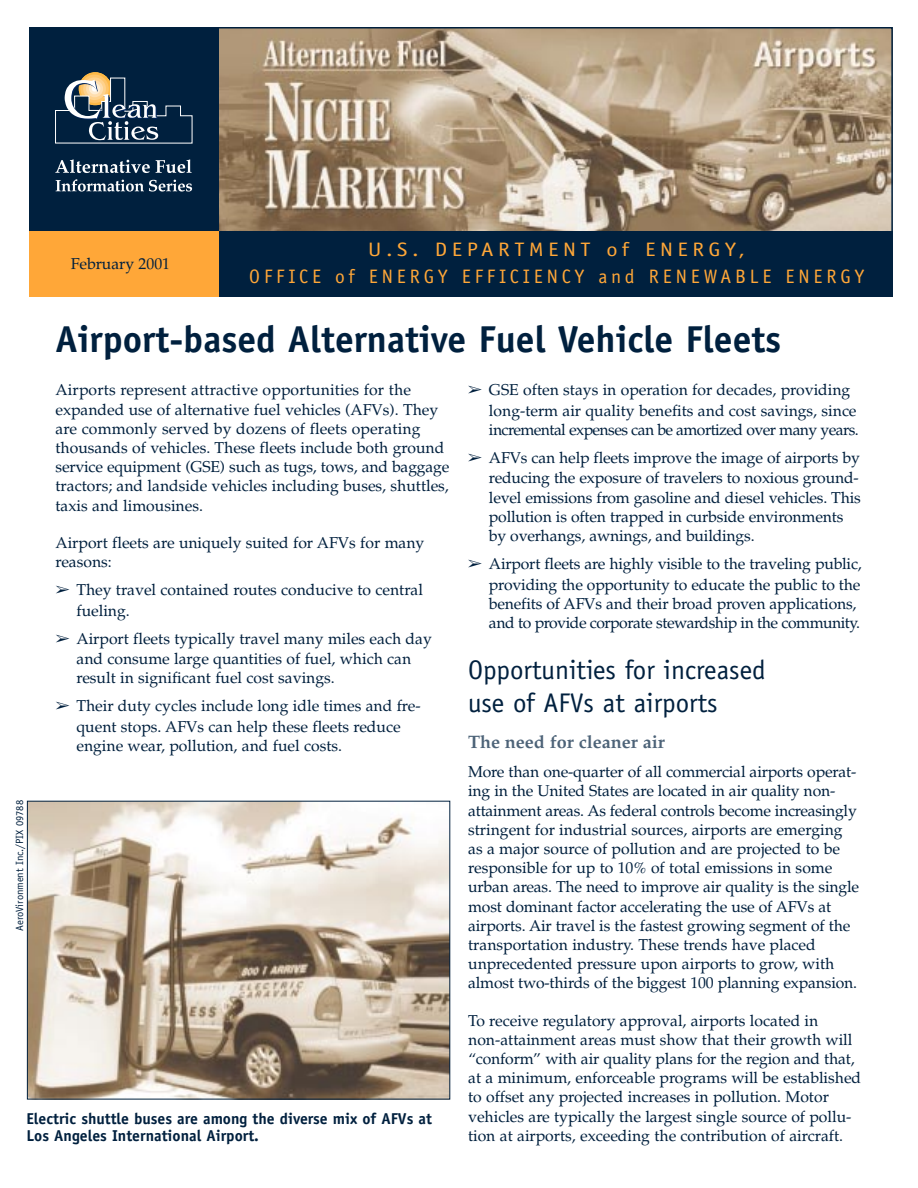
<style>
.page{position:relative;width:918px;height:1188px;background:#fff}
.page>*{position:absolute;margin:0;border:0;box-sizing:border-box;transform-origin:0 0}
.t1{font:700 37.5px "Officina Sans";color:#00203e}
.t2{font:27px/32.4px "Officina Sans";color:#00203e}
.t3{font:19.5px/27px "Officina Sans";letter-spacing:.2em;color:#ffa738;text-align:center;scale:1.15 1}
.t4{font:700 18px "Palatino";color:#4d6378}
.t5{font:15.75px/19.2px "Palatino";color:#00203e}
.t6{font:700 15.75px/16.5px "Officina Sans";color:#00203e}
.t7{font:10.5px "Officina Sans";color:#00203e}
</style>
<div class="page">
<img style="left:219px;top:30px;width:671px;height:200px">
<div style="left:190px;top:27px;width:703px;height:206px;border:2px solid #00203e"></div>
<div style="left:30px;top:27px;width:189px;height:213px;background:#00203e"></div>
<svg style="left:55px;top:72px;width:138px;height:72px"></svg>
<svg style="left:55px;top:159px;width:95px;height:14px"></svg>
<svg style="left:156px;top:159px;width:36px;height:14px"></svg>
<svg style="left:56px;top:179px;width:136px;height:13px"></svg>
<div style="left:219px;top:231px;width:674px;height:65px;background:#00203e"></div>
<div style="left:30px;top:231px;width:189px;height:65px;background:#ffa738"></div>
<img style="left:29px;top:803px;width:419px;height:294px">
<p class="t5" style="left:71px;top:256px;width:101px">February 2001</p>
<p class="t3" style="left:249px;top:238px;width:536px">U.S. DEPARTMENT of ENERGY,<br>OFFICE of ENERGY EFFICIENCY and RENEWABLE ENERGY</p>
<h1 class="t1" style="left:56px;top:325px;width:727px">Airport-based Alternative Fuel Vehicle Fleets</h1>
<p class="t7" style="left:16px;top:931px;width:132px;rotate:-90deg">AeroVironment Inc./PIX 09788</p>
<p class="t5" style="left:56px;top:382px;width:395px">Airports represent attractive opportunities for the expanded use of alternative fuel vehicles (AFVs). They are commonly served by dozens of fleets operating thousands of vehicles. These fleets include both ground service equipment (GSE) such as tugs, tows, and baggage tractors; and landside vehicles including buses, shuttles, taxis and limousines.</p>
<p class="t5" style="left:56px;top:535px;width:370px">Airport fleets are uniquely suited for AFVs for many reasons:</p>
<p class="t5" style="left:76px;top:581px;width:348px;line-height:20.4px;text-indent:-21px">➢ They travel contained routes conducive to central fueling.</p>
<p class="t5" style="left:76px;top:630px;width:357px;line-height:19.8px;text-indent:-21px">➢ Airport fleets typically travel many miles each day and consume large quantities of fuel, which can result in significant fuel cost savings.</p>
<p class="t5" style="left:76px;top:698px;width:346px;line-height:19.8px;text-indent:-21px">➢ Their duty cycles include long idle times and fre&shy;quent stops. AFVs can help these fleets reduce engine wear, pollution, and fuel costs.</p>
<p class="t6" style="left:26px;top:1112px;width:407px">Electric shuttle buses are among the diverse mix of AFVs at<br>Los Angeles International Airport.</p>
<p class="t5" style="left:489px;top:382px;width:371px;line-height:19.8px;text-indent:-21px">➢ GSE often stays in operation for decades, providing long-term air quality benefits and cost savings, since incremental expenses can be amortized over many years.</p>
<p class="t5" style="left:489px;top:450px;width:373px;text-indent:-21px">➢ AFVs can help fleets improve the image of airports by reducing the exposure of travelers to noxious ground&shy;level emissions from gasoline and diesel vehicles. This pollution is often trapped in curbside environments by overhangs, awnings, and buildings.</p>
<p class="t5" style="left:489px;top:556px;width:374px;line-height:19.6px;text-indent:-21px">➢ Airport fleets are highly visible to the traveling public, providing the opportunity to educate the public to the benefits of AFVs and their broad proven applications, and to provide corporate stewardship in the community.</p>
<h2 class="t2" style="left:468px;top:656px;width:299px">Opportunities for increased use of AFVs at airports</h2>
<p class="t4" style="left:468px;top:735px;width:198px">The need for cleaner air</p>
<p class="t5" style="left:468px;top:764px;width:393px">More than one-quarter of all commercial airports operat&shy;ing in the United States are located in air quality non&shy;attainment areas. As federal controls become increasingly stringent for industrial sources, airports are emerging as a major source of pollution and are projected to be responsible for up to 10% of total emissions in some urban areas. The need to improve air quality is the single most dominant factor accelerating the use of AFVs at airports. Air travel is the fastest growing segment of the transportation industry. These trends have placed unprecedented pressure upon airports to grow, with almost two-thirds of the biggest 100 planning expansion.</p>
<p class="t5" style="left:468px;top:1012px;width:395px">To receive regulatory approval, airports located in non-attainment areas must show that their growth will “conform” with air quality plans for the region and that, at a minimum, enforceable programs will be established to offset any projected increases in pollution. Motor vehicles are typically the largest single source of pollu&shy;tion at airports, exceeding the contribution of aircraft.</p>
</div>
